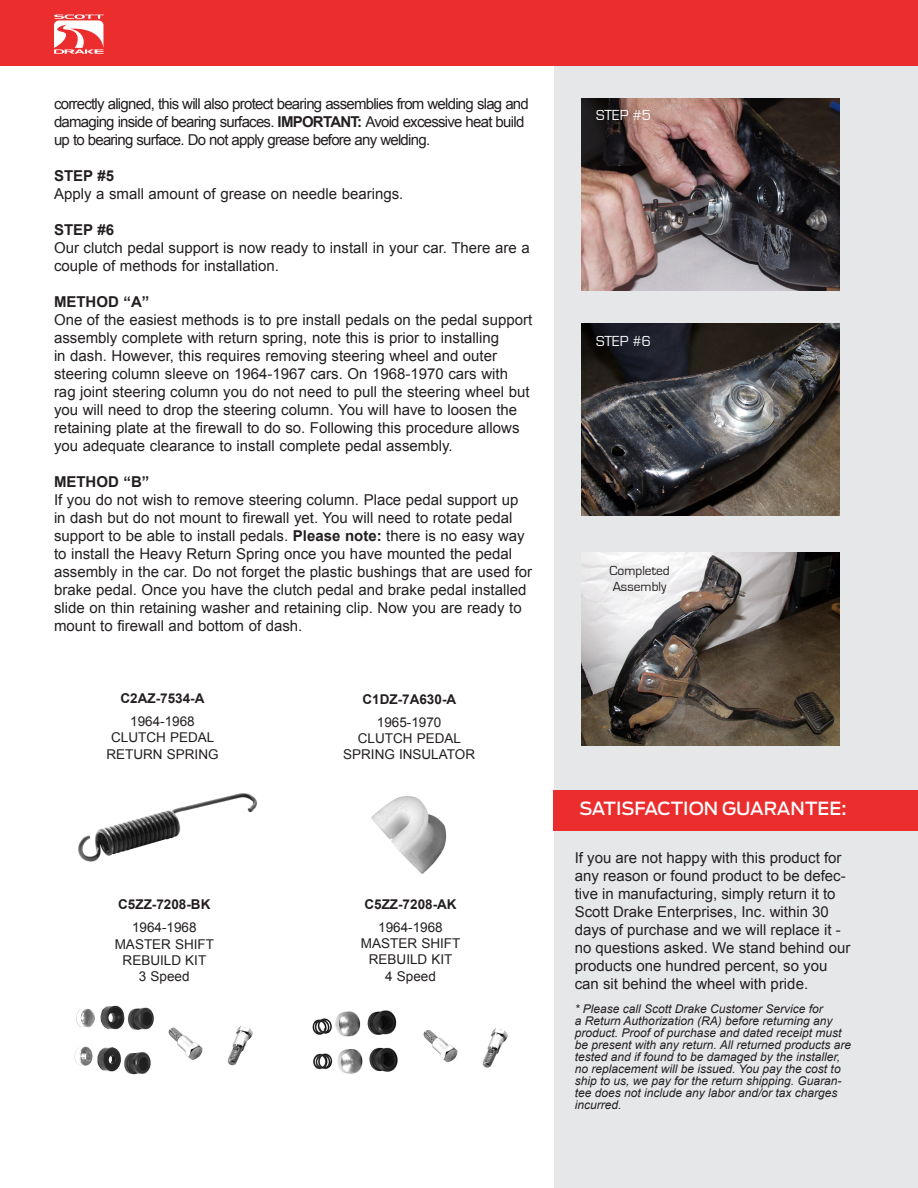
<style>
.page{position:relative;width:918px;height:1188px;background:#fff}
.page>*{position:absolute;margin:0;border:0;box-sizing:border-box;transform-origin:0 0}
.t1{font:500 18px "Antenna";color:#fff}
.t2{font:15px/18px "Arial";color:#231f20}
.t3{font:15px/18px "Arial";letter-spacing:-.05em;color:#231f20}
.t4{font:700 15px "Arial";color:#231f20}
.t5{font:15px "Eurostile";color:#fff}
.t6{font:13.5px "Arial";color:#231f20}
.t7{font:700 13.5px "Arial";color:#231f20}
.t8{font:13.5px "Eurostile";color:#231f20}
.t9{font:italic 12px/12px "Arial";color:#231f20}
.s1{font-weight:700}
</style>
<div class="page">
<div style="left:554px;top:0;width:364px;height:1187px;background:#e6e7e9"></div>
<img style="left:581px;top:553px;width:259px;height:192px">
<img style="left:423px;top:1028px;width:85px;height:40px">
<img style="left:168px;top:1026px;width:85px;height:40px">
<img style="left:581px;top:323px;width:259px;height:193px">
<img style="left:581px;top:99px;width:259px;height:192px">
<img style="left:78px;top:793px;width:180px;height:69px">
<img style="left:371px;top:796px;width:76px;height:78px">
<img style="left:312px;top:1010px;width:86px;height:64px">
<img style="left:74px;top:1005px;width:80px;height:70px">
<div style="left:553px;top:790px;width:365px;height:40px;background:#eb2d2e"></div>
<div style="left:0;top:0;width:918px;height:66px;background:#eb2d2e"></div>
<svg style="left:54px;top:15px;width:50px;height:39px"></svg>
<p class="t3" style="left:54px;top:95px;width:476px">correctly aligned, this will also protect bearing assemblies from welding slag and damaging inside of bearing surfaces. <span class="s1">IMPORTANT:</span> Avoid excessive heat build up to bearing surface. Do not apply grease before any welding.</p>
<p class="t4" style="left:54px;top:166px;width:62px">STEP #5</p>
<p class="t2" style="left:54px;top:185px;width:351px">Apply a small amount of grease on needle bearings.</p>
<p class="t4" style="left:54px;top:220px;width:62px">STEP #6</p>
<p class="t2" style="left:54px;top:239px;width:477px">Our clutch pedal support is now ready to install in your car. There are a couple of methods for installation.</p>
<p class="t4" style="left:54px;top:292px;width:97px">METHOD “A”</p>
<p class="t2" style="left:54px;top:311px;width:480px">One of the easiest methods is to pre install pedals on the pedal support assembly complete with return spring, note this is prior to installing<br>in dash. However, this requires removing steering wheel and outer steering column sleeve on 1964-1967 cars. On 1968-1970 cars with rag joint steering column you do not need to pull the steering wheel but you will need to drop the steering column. You will have to loosen the retaining plate at the firewall to do so. Following this procedure allows you adequate clearance to install complete pedal assembly.</p>
<p class="t4" style="left:54px;top:472px;width:97px">METHOD “B”</p>
<p class="t2" style="left:54px;top:491px;width:480px">If you do not wish to remove steering column. Place pedal support up in dash but do not mount to firewall yet. You will need to rotate pedal support to be able to install pedals. <span class="s1">Please note:</span> there is no easy way to install the Heavy Return Spring once you have mounted the pedal assembly in the car. Do not forget the plastic bushings that are used for brake pedal. Once you have the clutch pedal and brake pedal installed slide on thin retaining washer and retaining clip. Now you are ready to mount to firewall and bottom of dash.</p>
<p class="t7" style="left:121px;top:689px;width:86px">C2AZ-7534-A</p>
<p class="t6" style="left:130px;top:712px;width:66px">1964-1968</p>
<p class="t6" style="left:111px;top:728px;width:105px">CLUTCH PEDAL</p>
<p class="t6" style="left:106px;top:745px;width:114px">RETURN SPRING</p>
<p class="t7" style="left:118px;top:895px;width:94px">C5ZZ-7208-BK</p>
<p class="t6" style="left:132px;top:918px;width:66px">1964-1968</p>
<p class="t6" style="left:115px;top:935px;width:101px">MASTER SHIFT</p>
<p class="t6" style="left:123px;top:951px;width:85px">REBUILD KIT</p>
<p class="t6" style="left:139px;top:967px;width:52px">3 Speed</p>
<p class="t7" style="left:362px;top:690px;width:95px">C1DZ-7A630-A</p>
<p class="t6" style="left:377px;top:713px;width:66px">1965-1970</p>
<p class="t6" style="left:358px;top:729px;width:105px">CLUTCH PEDAL</p>
<p class="t6" style="left:343px;top:745px;width:133px">SPRING INSULATOR</p>
<p class="t7" style="left:364px;top:895px;width:94px">C5ZZ-7208-AK</p>
<p class="t6" style="left:378px;top:918px;width:66px">1964-1968</p>
<p class="t6" style="left:361px;top:934px;width:101px">MASTER SHIFT</p>
<p class="t6" style="left:369px;top:950px;width:85px">REBUILD KIT</p>
<p class="t6" style="left:385px;top:967px;width:52px">4 Speed</p>
<p class="t5" style="left:596px;top:107px;width:56px">STEP #5</p>
<p class="t5" style="left:596px;top:333px;width:56px">STEP #6</p>
<p class="t8" style="left:609px;top:563px;width:62px">Completed</p>
<p class="t8" style="left:613px;top:579px;width:55px">Assembly</p>
<p class="t1" style="left:579px;top:798px;width:269px">SATISFACTION GUARANTEE:</p>
<p class="t2" style="left:575px;top:849px;width:277px">If you are not happy with this product for any reason or found product to be defec&shy;tive in manufacturing, simply return it to Scott Drake Enterprises, Inc. within 30 days of purchase and we will replace it - no questions asked. We stand behind our products one hundred percent, so you can sit behind the wheel with pride.</p>
<p class="t9" style="left:575px;top:1003px;width:278px">* Please call Scott Drake Customer Service for<br>a Return Authorization (RA) before returning any product. Proof of purchase and dated receipt must be present with any return. All returned products are tested and if found to be damaged by the installer, no replacement will be issued. You pay the cost to ship to us, we pay for the return shipping. Guaran&shy;tee does not include any labor and/or tax charges incurred.</p>
</div>
